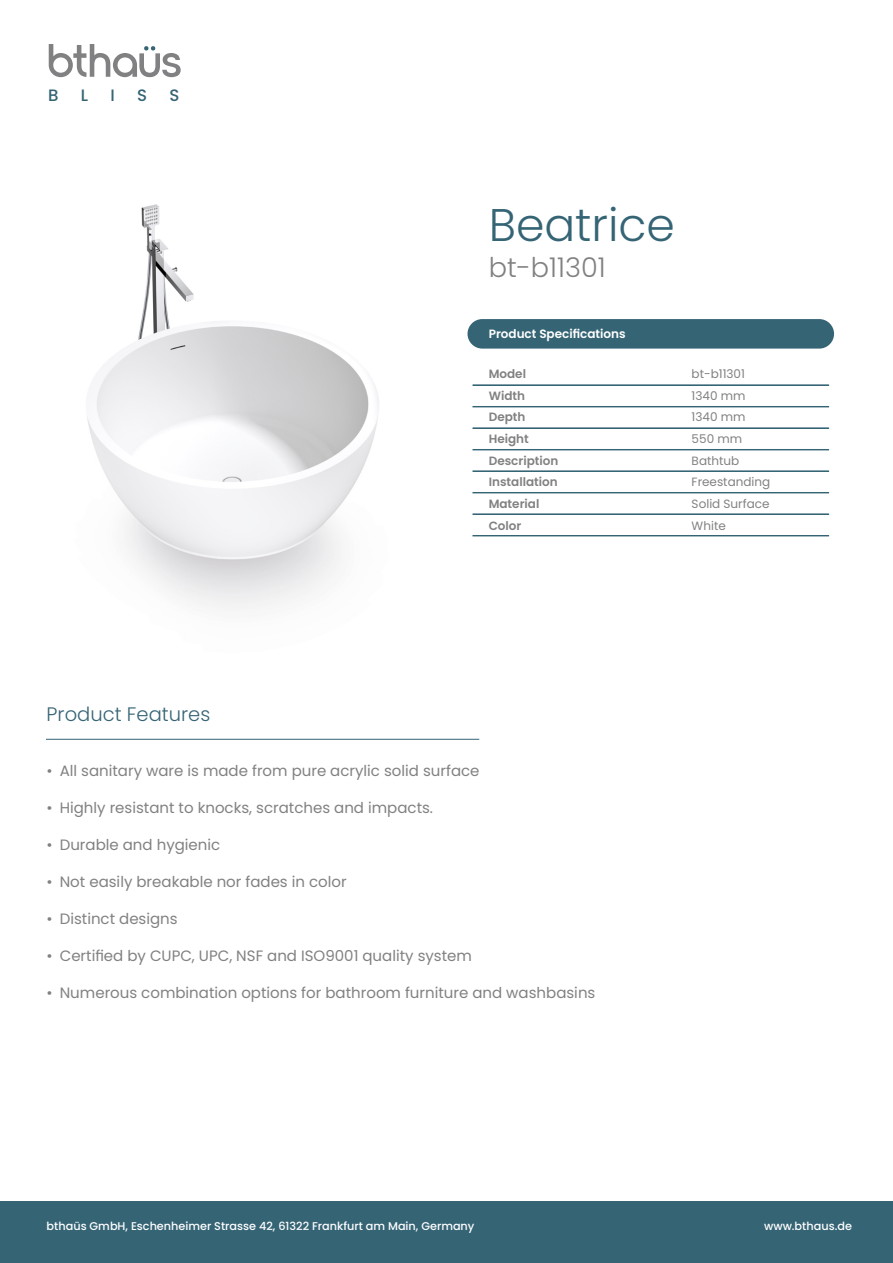
<style>
.page{position:relative;width:893px;height:1263px;background:#fff}
.page>*{position:absolute;margin:0;border:0;box-sizing:border-box;transform-origin:0 0}
.t1{font:300 45.75px "Poppins";color:#356475}
.t2{font:300 27.15px "Poppins";color:#818183}
.t3{font:300 19.5px "Poppins";color:#356475}
.t4{font:500 16.5px "Poppins";color:#356475}
.t5{font:15px "Poppins";color:#818183}
.t6{font:12px/21.6px "Poppins";color:#818183}
.t7{font:600 12px/21.6px "Poppins";color:#818183}
.t8{font:600 12px "Poppins";color:#fff}
.t9{font:500 11.25px "Poppins";color:#fff}
</style>
<div class="page">
<div style="left:0;top:1201px;width:893px;height:62px;background:#356475"></div>
<div style="left:467px;top:319px;width:367px;height:30px;background:#356475;border-radius:15px"></div>
<div style="left:473px;top:385px;width:356px;height:1px;border:1px solid #356475"></div>
<div style="left:473px;top:406px;width:356px;height:1px;border:1px solid #356475"></div>
<div style="left:473px;top:428px;width:356px;height:1px;border:1px solid #356475"></div>
<div style="left:473px;top:449px;width:356px;height:1px;border:1px solid #356475"></div>
<div style="left:473px;top:471px;width:356px;height:1px;border:1px solid #356475"></div>
<div style="left:473px;top:492px;width:356px;height:1px;border:1px solid #356475"></div>
<div style="left:473px;top:514px;width:356px;height:1px;border:1px solid #356475"></div>
<div style="left:473px;top:535px;width:356px;height:1px;border:1px solid #356475"></div>
<svg style="left:46px;top:739px;width:434px;height:1px"></svg>
<svg style="left:49px;top:44px;width:132px;height:33px"></svg>
<img style="left:87px;top:204px;width:292px;height:406px">
<p class="t4" style="left:48px;top:86px;width:12px">B</p>
<p class="t4" style="left:81px;top:86px;width:9px">L</p>
<p class="t4" style="left:110px;top:86px;width:6px">I</p>
<p class="t4" style="left:137px;top:86px;width:11px">S</p>
<p class="t4" style="left:169px;top:86px;width:11px">S</p>
<h3 class="t3" style="left:47px;top:702px;width:165px">Product Features</h3>
<h1 class="t1" style="left:489px;top:198px;width:188px">Beatrice</h1>
<h2 class="t2" style="left:489px;top:252px;width:118px">bt-b11301</h2>
<p class="t8" style="left:489px;top:327px;width:138px">Product Specifications</p>
<p class="t7" style="left:489px;top:363px;width:71px">Model<br>Width<br>Depth<br>Height<br>Description<br>Installation<br>Material<br>Color</p>
<p class="t6" style="left:692px;top:363px;width:80px">bt-b11301<br>1340 mm<br>1340 mm<br>550 mm<br>Bathtub<br>Freestanding<br>Solid Surface<br>White</p>
<p class="t5" style="left:47px;top:762px;width:434px">• All sanitary ware is made from pure acrylic solid surface</p>
<p class="t5" style="left:47px;top:799px;width:388px">• Highly resistant to knocks, scratches and impacts.</p>
<p class="t5" style="left:47px;top:836px;width:175px">• Durable and hygienic</p>
<p class="t5" style="left:47px;top:873px;width:302px">• Not easily breakable nor fades in color</p>
<p class="t5" style="left:47px;top:910px;width:133px">• Distinct designs</p>
<p class="t5" style="left:47px;top:947px;width:427px">• Certified by CUPC, UPC, NSF and ISO9001 quality system</p>
<p class="t5" style="left:47px;top:984px;width:550px">• Numerous combination options for bathroom furniture and washbasins</p>
<p class="t9" style="left:47px;top:1220px;width:429px">bthaüs GmbH, Eschenheimer Strasse 42, 61322 Frankfurt am Main, Germany</p>
<p class="t9" style="left:764px;top:1220px;width:89px">www.bthaus.de</p>
</div>
